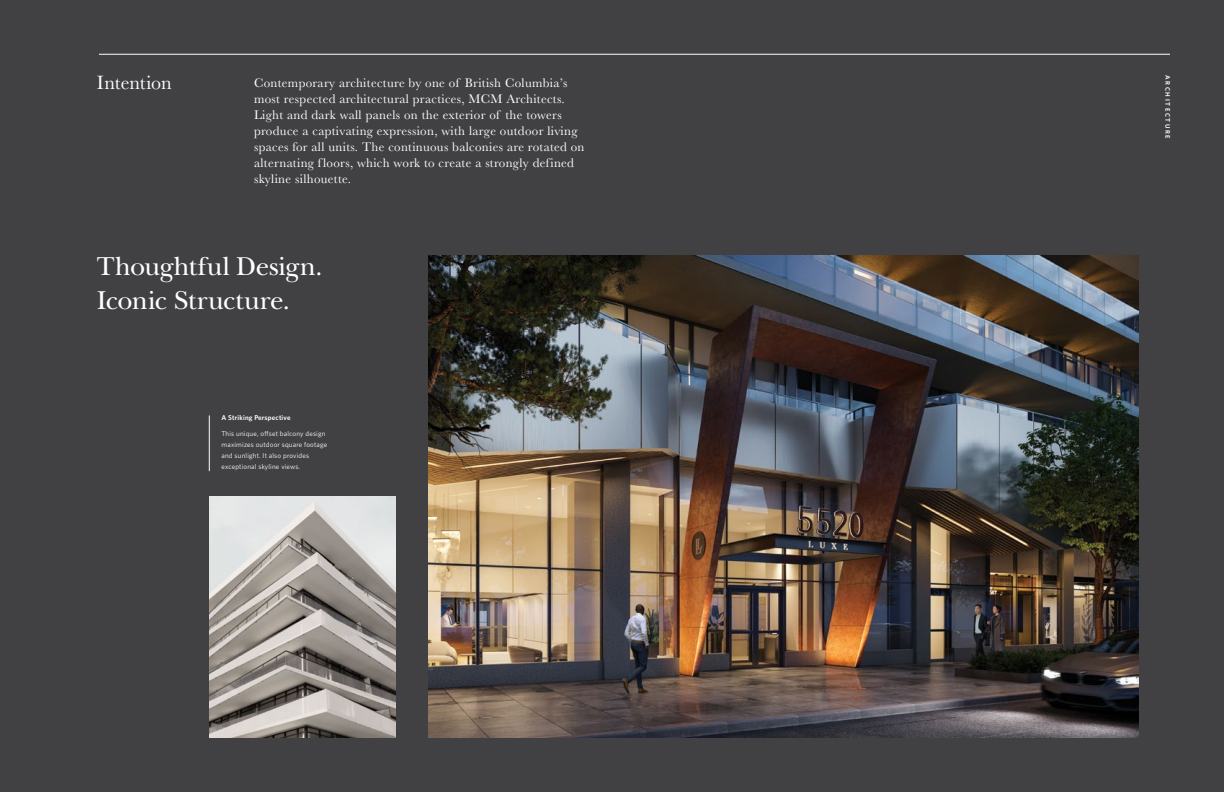
<style>
.page{position:relative;width:1224px;height:792px;background:#414042}
.page>*{position:absolute;margin:0;border:0;box-sizing:border-box;transform-origin:0 0}
.t1{font:27px/34px "New Baskerville";letter-spacing:-.015em;color:#fff}
.t2{font:20px "Baskerville";letter-spacing:-.005em;color:#fff}
.t3{font:13px/16px "Baskerville";letter-spacing:.025em;color:#fff}
.t4{font:7px/11px "Whitney";letter-spacing:.025em;color:#fff}
.t5{font:600 7px "Whitney";letter-spacing:.025em;color:#fff}
.t6{font:600 6.5px "Whitney";letter-spacing:.245em;color:#fff}
</style>
<div class="page">
<hr style="left:99px;top:54px;width:1071px;height:1px;background:#fff">
<img style="left:428px;top:255px;width:710px;height:483px">
<img style="left:209px;top:497px;width:186px;height:241px">
<hr style="left:209px;top:415px;width:1px;height:56px;background:#fff">
<h2 class="t2" style="left:97px;top:70px;width:76px">Intention</h2>
<p class="t6" style="left:1172px;top:75px;width:65px;rotate:90deg">ARCHITECTURE</p>
<p class="t3" style="left:254px;top:75px;width:332px">Contemporary architecture by one of British Columbia’s most respected architectural practices, MCM Architects.<br>Light and dark wall panels on the exterior of the towers produce a captivating expression, with large outdoor living spaces for all units. The continuous balconies are rotated on alternating floors, which work to create a strongly defined skyline silhouette.</p>
<h1 class="t1" style="left:97px;top:249px;width:227px">Thoughtful Design.<br>Iconic Structure.</h1>
<p class="t5" style="left:222px;top:414px;width:71px">A Striking Perspective</p>
<p class="t4" style="left:222px;top:428px;width:107px">This unique, offset balcony design maximizes outdoor square footage and sunlight. It also provides exceptional skyline views.</p>
</div>
